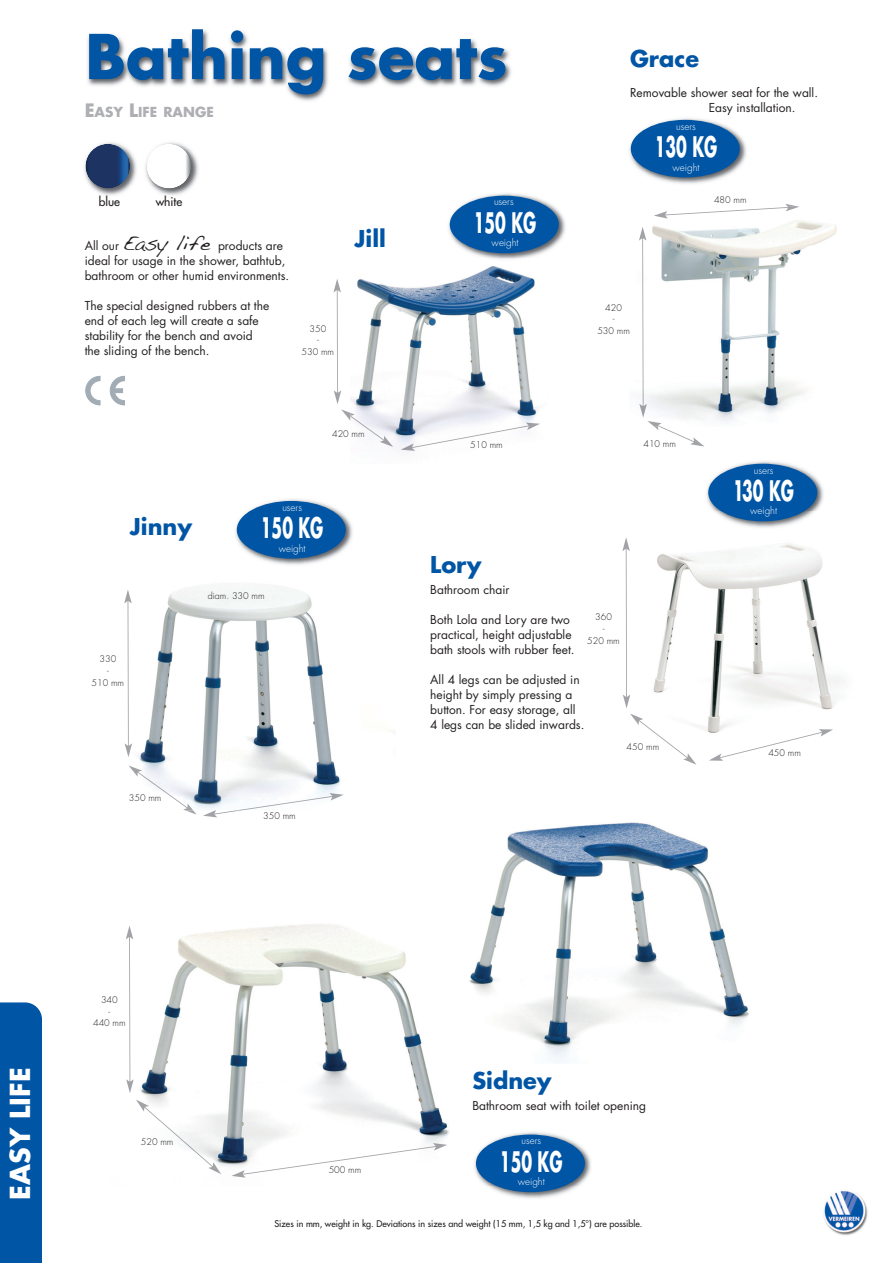
<style>
.page{position:relative;width:893px;height:1263px;background:#fff}
.page>*{position:absolute;margin:0;border:0;box-sizing:border-box;transform-origin:0 0}
.t1{font:700 60px "Futura";color:#0155a5}
.t2{font:700 27.6px "Futura";color:#fff;scale:.57 1}
.t3{font:700 26.85px "Futura";color:#fff}
.t4{font:700 22.5px "Futura";color:#0155a5}
.t5{font:700 13.5px "Futura";color:#aeafb3}
.t6{font:12px/15px "Futura";color:#231f20}
.t7{font:12px "Futura";color:#231f20}
.t8{font:300 9.75px "Futura";color:#fff}
.t9{font:300 9px/11.9px "Futura";color:#231f20;text-align:center}
.t10{font:9px "Futura";color:#231f20}
.s1{font-size:18px}
.s2{font-family:"Handwriting Dakota";font-size:21px}
</style>
<div class="page">
<img style="left:140px;top:810px;width:609px;height:356px">
<img style="left:139px;top:583px;width:256px;height:227px">
<img style="left:351px;top:266px;width:187px;height:184px">
<img style="left:647px;top:220px;width:190px;height:204px">
<img style="left:401px;top:423px;width:139px;height:28px">
<img style="left:351px;top:413px;width:42px;height:34px">
<svg style="left:333px;top:279px;width:18px;height:142px"></svg>
<img style="left:124px;top:590px;width:8px;height:167px">
<svg style="left:186px;top:810px;width:11px;height:5px"></svg>
<img style="left:129px;top:765px;width:64px;height:45px">
<img style="left:203px;top:810px;width:38px;height:7px">
<img style="left:235px;top:793px;width:109px;height:17px">
<img style="left:126px;top:926px;width:8px;height:167px">
<img style="left:136px;top:1100px;width:85px;height:74px">
<img style="left:231px;top:1143px;width:216px;height:35px">
<img style="left:448px;top:193px;width:118px;height:65px">
<div style="left:450px;top:196px;width:109px;height:57px;background:#0155a5;border-radius:50%"></div>
<img style="left:235px;top:499px;width:118px;height:66px">
<div style="left:237px;top:501px;width:109px;height:58px;background:#0155a5;border-radius:50%"></div>
<img style="left:470px;top:1129px;width:126px;height:69px">
<div style="left:476px;top:1134px;width:109px;height:58px;background:#0155a5;border-radius:50%"></div>
<img style="left:629px;top:118px;width:118px;height:66px">
<div style="left:631px;top:120px;width:109px;height:57px;background:#0155a5;border-radius:50%"></div>
<img style="left:586px;top:543px;width:255px;height:269px">
<img style="left:709px;top:729px;width:124px;height:32px">
<img style="left:630px;top:714px;width:66px;height:51px">
<img style="left:622px;top:537px;width:8px;height:171px">
<img style="left:706px;top:461px;width:118px;height:67px">
<div style="left:708px;top:464px;width:109px;height:57px;background:#0155a5;border-radius:50%"></div>
<img style="left:87px;top:30px;width:424px;height:71px">
<img style="left:84px;top:142px;width:115px;height:54px">
<img style="left:85px;top:144px;width:45px;height:45px;border-radius:50%">
<img style="left:141px;top:142px;width:1px;height:54px">
<img style="left:147px;top:144px;width:44px;height:45px;border-radius:50%">
<svg style="left:85px;top:375px;width:40px;height:31px"></svg>
<hr style="left:113px;top:389px;width:10px;height:4px;background:#a1acb4">
<div style="left:113px;top:388px;width:10px;height:5px;border:1px solid #a1acb4"></div>
<div style="left:0;top:1002px;width:42px;height:261px;background:#0155a5"></div>
<svg style="left:785px;top:204px;width:14px;height:3px"></svg>
<img style="left:654px;top:207px;width:144px;height:12px">
<img style="left:639px;top:227px;width:8px;height:191px">
<svg style="left:655px;top:427px;width:49px;height:19px"></svg>
<img style="left:647px;top:421px;width:15px;height:6px">
<img style="left:823px;top:1191px;width:45px;height:44px">
<h1 class="t1" style="left:85px;top:29px;width:424px">Bathing seats</h1>
<p class="t5" style="left:85px;top:106px;width:131px"><span class="s1">E</span>ASY <span class="s1">L</span>IFE RANGE</p>
<h3 class="t4" style="left:630px;top:48px;width:71px">Grace</h3>
<p class="t6" style="left:709px;top:86px;width:111px;text-indent:-79px">Removable shower seat for the wall.<br>Easy installation.</p>
<p class="t8" style="left:676px;top:122px;width:21px">users</p>
<p class="t8" style="left:673px;top:163px;width:29px">weight</p>
<h2 class="t2" style="left:655px;top:134px;width:111px">130 KG</h2>
<p class="t7" style="left:99px;top:196px;width:23px">blue</p>
<p class="t7" style="left:156px;top:196px;width:28px">white</p>
<p class="t6" style="left:85px;top:239px;width:206px">All our <span class="s2">Easy life</span> products are ideal for usage in the shower, bathtub, bathroom or other humid environments.</p>
<p class="t6" style="left:85px;top:299px;width:186px">The special designed rubbers at the end of each leg will create a safe stability for the bench and avoid the sliding of the bench.</p>
<p class="t9" style="left:302px;top:323px;width:34px">350<br>-<br>530 mm</p>
<h3 class="t4" style="left:355px;top:228px;width:33px">Jill</h3>
<p class="t9" style="left:332px;top:429px;width:34px">420 mm</p>
<h3 class="t4" style="left:130px;top:516px;width:64px">Jinny</h3>
<p class="t8" style="left:282px;top:503px;width:21px">users</p>
<p class="t8" style="left:279px;top:544px;width:29px">weight</p>
<h2 class="t2" style="left:261px;top:515px;width:111px">150 KG</h2>
<p class="t9" style="left:208px;top:591px;width:58px">diam. 330 mm</p>
<p class="t9" style="left:92px;top:654px;width:34px">330<br>-<br>510 mm</p>
<p class="t9" style="left:129px;top:792px;width:34px">350 mm</p>
<p class="t9" style="left:263px;top:810px;width:34px">350 mm</p>
<p class="t8" style="left:494px;top:197px;width:21px">users</p>
<p class="t9" style="left:714px;top:195px;width:34px">480 mm</p>
<h2 class="t2" style="left:474px;top:210px;width:111px">150 KG</h2>
<p class="t8" style="left:492px;top:238px;width:29px">weight</p>
<p class="t9" style="left:470px;top:440px;width:34px">510 mm</p>
<p class="t9" style="left:597px;top:302px;width:34px">420<br>-<br>530 mm</p>
<p class="t9" style="left:643px;top:439px;width:34px">410 mm</p>
<h3 class="t4" style="left:430px;top:554px;width:53px">Lory</h3>
<p class="t6" style="left:430px;top:583px;width:81px">Bathroom chair</p>
<p class="t6" style="left:430px;top:613px;width:146px">Both Lola and Lory are two practical, height adjustable bath stools with rubber feet.</p>
<p class="t6" style="left:430px;top:673px;width:156px">All 4 legs can be adjusted in height by simply pressing a button. For easy storage, all<br>4 legs can be slided inwards.</p>
<p class="t9" style="left:587px;top:612px;width:34px">360<br>-<br>520 mm</p>
<p class="t9" style="left:627px;top:742px;width:34px">450 mm</p>
<p class="t8" style="left:754px;top:465px;width:21px">users</p>
<p class="t8" style="left:750px;top:506px;width:29px">weight</p>
<h2 class="t2" style="left:733px;top:478px;width:109px">130 KG</h2>
<p class="t9" style="left:768px;top:748px;width:34px">450 mm</p>
<h3 class="t3" style="left:8px;top:1199px;width:134px;rotate:-90deg">EASY LIFE</h3>
<p class="t9" style="left:101px;top:994px;width:18px">340</p>
<p class="t9" style="left:93px;top:1018px;width:34px">440 mm</p>
<p class="t9" style="left:141px;top:1137px;width:34px">520 mm</p>
<p class="t9" style="left:329px;top:1164px;width:34px">500 mm</p>
<h3 class="t4" style="left:472px;top:1070px;width:81px">Sidney</h3>
<p class="t6" style="left:472px;top:1099px;width:175px">Bathroom seat with toilet opening</p>
<p class="t8" style="left:521px;top:1136px;width:21px">users</p>
<p class="t8" style="left:518px;top:1177px;width:29px">weight</p>
<h2 class="t2" style="left:500px;top:1149px;width:111px">150 KG</h2>
<p class="t10" style="left:274px;top:1219px;width:370px">Sizes in mm, weight in kg. Deviations in sizes and weight (15 mm, 1,5 kg and 1,5°) are possible.</p>
</div>
